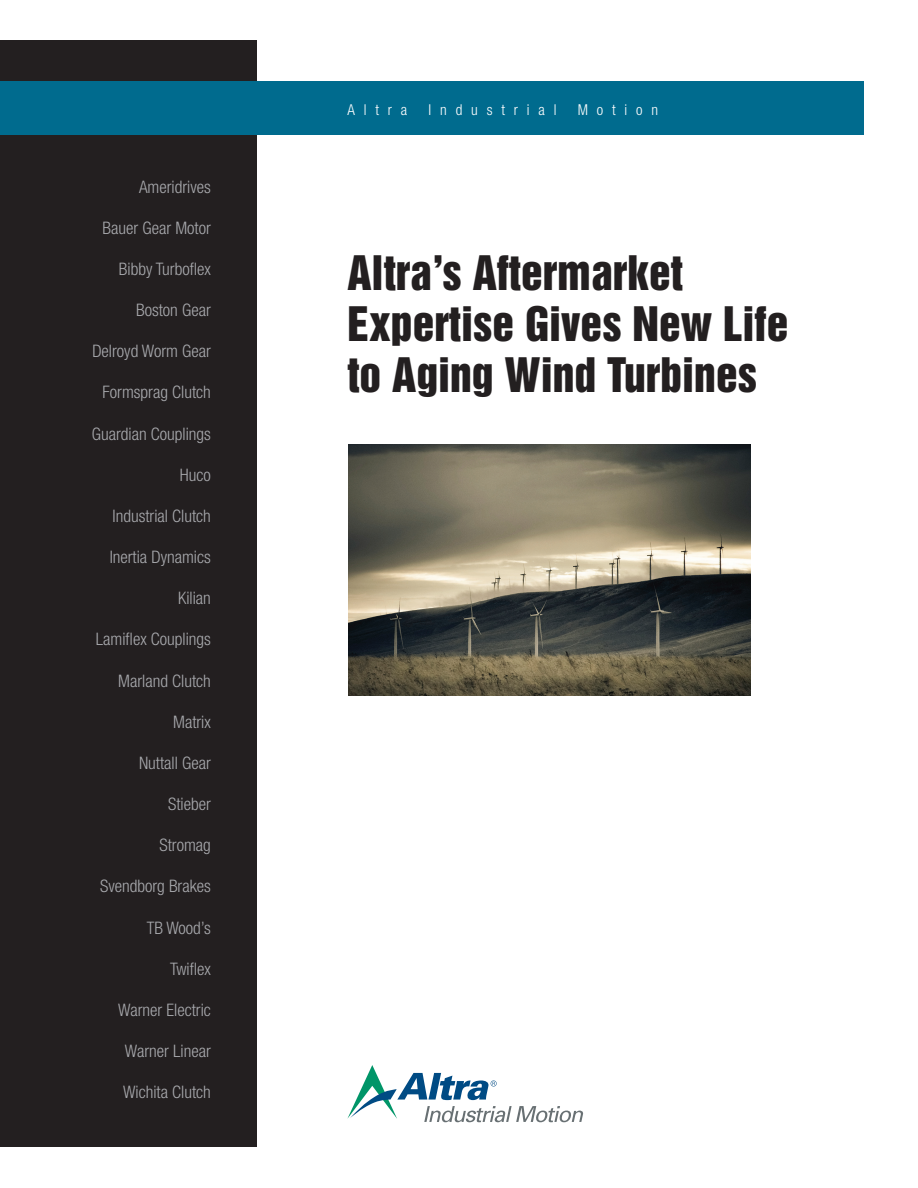
<style>
.page{position:relative;width:918px;height:1188px;background:#fff}
.page>*{position:absolute;margin:0;border:0;box-sizing:border-box;transform-origin:0 0}
.t1{font:43.5px/51px "Helvetica Inserat LT Std";color:#231f20}
.t2{font:300 condensed 17.25px "Helvetica Neue LT Std";color:#a8a9ad}
.t3{font:300 condensed 15px "Helvetica Neue LT Std";letter-spacing:.59em;color:#fff}
</style>
<div class="page">
<div style="left:0;top:40px;width:256px;height:1108px;background:#231f20"></div>
<div style="left:0;top:81px;width:864px;height:54px;background:#006b8e"></div>
<img style="left:348px;top:444px;width:403px;height:251px">
<svg style="left:347px;top:1065px;width:236px;height:57px"></svg>
<p class="t2" style="left:139px;top:177px;width:73px">Ameridrives</p>
<p class="t2" style="left:103px;top:218px;width:110px">Bauer Gear Motor</p>
<p class="t2" style="left:119px;top:259px;width:93px">Bibby Turboflex</p>
<p class="t2" style="left:136px;top:300px;width:76px">Boston Gear</p>
<p class="t2" style="left:92px;top:341px;width:120px">Delroyd Worm Gear</p>
<p class="t2" style="left:103px;top:382px;width:110px">Formsprag Clutch</p>
<p class="t2" style="left:92px;top:424px;width:121px">Guardian Couplings</p>
<p class="t2" style="left:180px;top:465px;width:32px">Huco</p>
<p class="t2" style="left:113px;top:506px;width:100px">Industrial Clutch</p>
<p class="t2" style="left:110px;top:547px;width:103px">Inertia Dynamics</p>
<p class="t2" style="left:178px;top:588px;width:34px">Kilian</p>
<p class="t2" style="left:96px;top:629px;width:116px">Lamiflex Couplings</p>
<p class="t2" style="left:118px;top:671px;width:94px">Marland Clutch</p>
<p class="t2" style="left:173px;top:712px;width:39px">Matrix</p>
<p class="t2" style="left:139px;top:753px;width:73px">Nuttall Gear</p>
<p class="t2" style="left:168px;top:794px;width:44px">Stieber</p>
<p class="t2" style="left:159px;top:835px;width:53px">Stromag</p>
<p class="t2" style="left:100px;top:876px;width:112px">Svendborg Brakes</p>
<p class="t2" style="left:147px;top:918px;width:66px">TB Wood’s</p>
<p class="t2" style="left:170px;top:959px;width:42px">Twiflex</p>
<p class="t2" style="left:118px;top:1000px;width:94px">Warner Electric</p>
<p class="t2" style="left:125px;top:1041px;width:87px">Warner Linear</p>
<p class="t2" style="left:123px;top:1082px;width:89px">Wichita Clutch</p>
<p class="t3" style="left:347px;top:101px;width:61px">Altra</p>
<p class="t3" style="left:429px;top:101px;width:129px">Industrial</p>
<p class="t3" style="left:578px;top:101px;width:82px">Motion</p>
<h1 class="t1" style="left:347px;top:248px;width:443px">Altra’s Aftermarket<br>Expertise Gives New Life to Aging Wind Turbines</h1>
</div>
